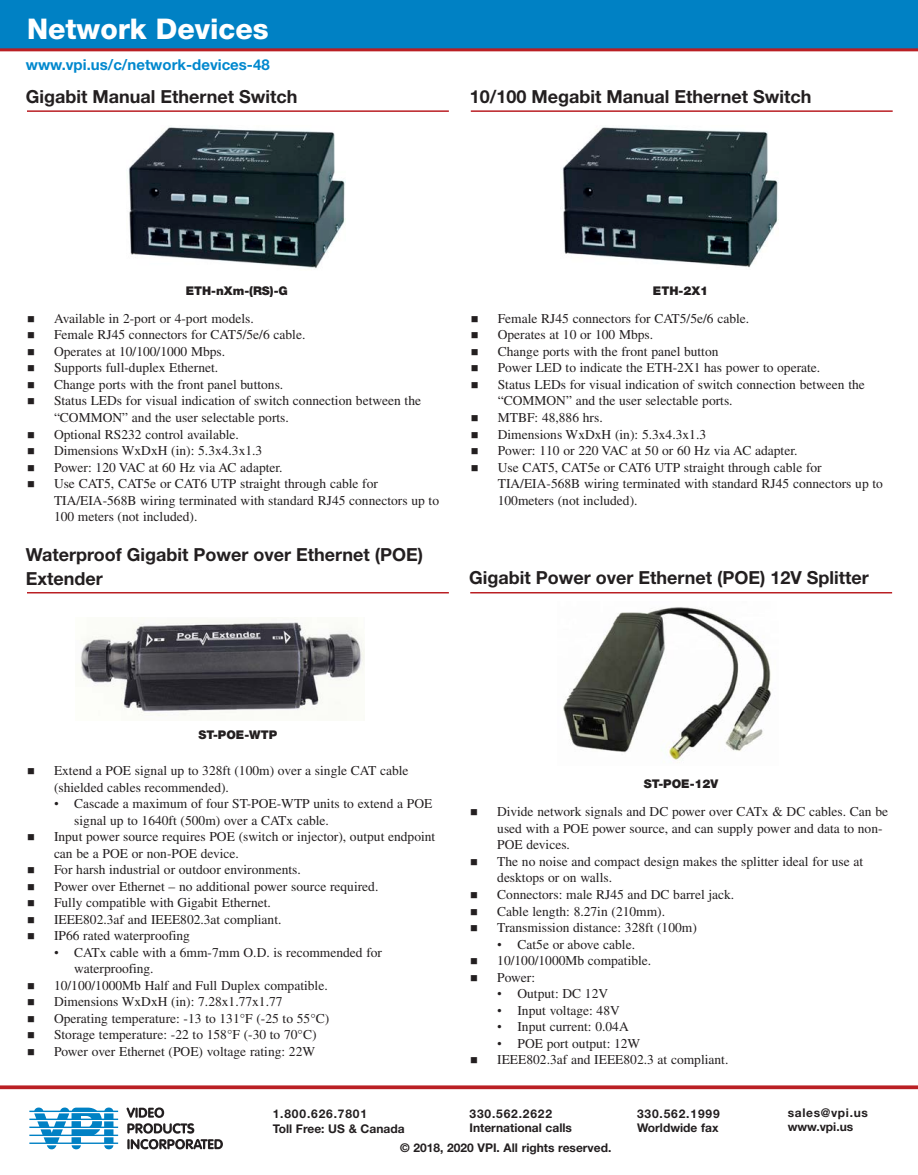
<style>
.page{position:relative;width:918px;height:1175px;background:#fff}
.page>*{position:absolute;margin:0;border:0;box-sizing:border-box;transform-origin:0 0}
.t1{font:800 28.5px "Helvetica Neue LT Std";color:#fff}
.t2{font:700 18px/24px "Helvetica Neue LT Std";color:#231f20}
.url{font:700 15px "Helvetica Neue LT Std";color:#0088ce}
._1st_Level_Bullet{font:13.5px/16.5px "Times LT Std";color:#231f20}
._2nd_Level_Bullet{font:13.5px/16.5px "Times LT Std";color:#231f20}
.t3{font:700 12px "Helvetica Neue LT Std";color:#231f20}
.Product_Sub_Header{font:900 12px "Helvetica Neue LT Std";color:#231f20}
.t4{font:700 12px "Helvetica Neue LT Std";letter-spacing:.07em;color:#231f20}
.t5{font:700 12px "Helvetica Neue LT Std";letter-spacing:.055em;color:#231f20}
.s1{font-family:"Times New Roman"}
</style>
<div class="page">
<svg style="left:127px;top:1107px;width:37px;height:10px"></svg>
<svg style="left:127px;top:1123px;width:96px;height:26px"></svg>
<svg style="left:29px;top:1107px;width:89px;height:42px"></svg>
<div style="left:0;top:0;width:918px;height:48px;background:#0081c4"></div>
<hr style="left:0;top:48px;width:918px;height:3px;background:#ba1f24">
<svg style="left:0;top:1085px;width:918px;height:4px;fill:#ba1f24"></svg>
<hr style="left:27px;top:110px;width:422px;height:2px;background:#ba1f24">
<hr style="left:27px;top:592px;width:422px;height:1px;background:#ba1f24">
<img style="left:128px;top:127px;width:218px;height:142px">
<hr style="left:471px;top:110px;width:422px;height:2px;background:#ba1f24">
<img style="left:562px;top:127px;width:217px;height:141px">
<img style="left:80px;top:618px;width:285px;height:98px">
<hr style="left:470px;top:592px;width:422px;height:1px;background:#ba1f24">
<img style="left:563px;top:607px;width:208px;height:153px">
<p class="t1" style="left:27px;top:12px;width:243px">Network Devices</p>
<p class="url" style="left:26px;top:56px;width:245px">www.vpi.us/c/network-devices-48</p>
<p class="t2" style="left:26px;top:85px;width:273px">Gigabit Manual Ethernet Switch</p>
<p class="t2" style="left:470px;top:85px;width:343px">10/100 Megabit Manual Ethernet Switch</p>
<p class="Product_Sub_Header" style="left:186px;top:284px;width:104px">ETH-nXm-(RS)-G</p>
<p class="_1st_Level_Bullet" style="left:54px;top:310px;width:201px">Available in 2-port or 4-port models.</p>
<p class="_1st_Level_Bullet" style="left:54px;top:326px;width:253px">Female RJ45 connectors for CAT5/5e/6 cable.</p>
<p class="_1st_Level_Bullet" style="left:54px;top:343px;width:173px">Operates at 10/100/1000 Mbps.</p>
<p class="_1st_Level_Bullet" style="left:54px;top:359px;width:166px">Supports full-duplex Ethernet.</p>
<p class="_1st_Level_Bullet" style="left:54px;top:376px;width:231px">Change ports with the front panel buttons.</p>
<p class="_1st_Level_Bullet" style="left:54px;top:392px;width:369px">Status LEDs for visual indication of switch connection between the “COMMON” and the user selectable ports.</p>
<p class="_1st_Level_Bullet" style="left:54px;top:425px;width:186px">Optional RS232 control available.</p>
<p class="_1st_Level_Bullet" style="left:54px;top:442px;width:210px">Dimensions WxDxH (in): 5.3x4.3x1.3</p>
<p class="_1st_Level_Bullet" style="left:54px;top:458px;width:230px">Power: 120 VAC at 60 Hz via AC adapter.</p>
<p class="_1st_Level_Bullet" style="left:54px;top:475px;width:387px">Use CAT5, CAT5e or CAT6 UTP straight through cable for<br>TIA/EIA-568B wiring terminated with standard RJ45 connectors up to<br>100 meters (not included).</p>
<p class="t2" style="left:26px;top:542px;width:399px">Waterproof Gigabit Power over Ethernet (POE)<br>Extender</p>
<p class="Product_Sub_Header" style="left:653px;top:284px;width:57px">ETH-2X1</p>
<p class="_1st_Level_Bullet" style="left:498px;top:310px;width:253px">Female RJ45 connectors for CAT5/5e/6 cable.</p>
<p class="_1st_Level_Bullet" style="left:498px;top:326px;width:157px">Operates at 10 or 100 Mbps.</p>
<p class="_1st_Level_Bullet" style="left:498px;top:343px;width:222px">Change ports with the front panel button</p>
<p class="_1st_Level_Bullet" style="left:498px;top:359px;width:324px">Power LED to indicate the ETH-2X1 has power to operate.</p>
<p class="_1st_Level_Bullet" style="left:498px;top:376px;width:369px">Status LEDs for visual indication of switch connection between the “COMMON” and the user selectable ports.</p>
<p class="_1st_Level_Bullet" style="left:498px;top:409px;width:106px">MTBF: 48,886 hrs.</p>
<p class="_1st_Level_Bullet" style="left:498px;top:425px;width:210px">Dimensions WxDxH (in): 5.3x4.3x1.3</p>
<p class="_1st_Level_Bullet" style="left:498px;top:442px;width:301px">Power: 110 or 220 VAC at 50 or 60 Hz via AC adapter.</p>
<p class="_1st_Level_Bullet" style="left:498px;top:458px;width:387px">Use CAT5, CAT5e or CAT6 UTP straight through cable for<br>TIA/EIA-568B wiring terminated with standard RJ45 connectors up to<br>100meters (not included).</p>
<p class="t2" style="left:469px;top:565px;width:401px">Gigabit Power over Ethernet (POE) 12V Splitter</p>
<p class="Product_Sub_Header" style="left:199px;top:727px;width:80px">ST-POE-WTP</p>
<p class="_1st_Level_Bullet" style="left:54px;top:762px;width:356px">Extend a POE signal up to 328ft (100m) over a single CAT cable (shielded cables recommended).</p>
<p class="_2nd_Level_Bullet" style="left:74px;top:795px;width:360px;text-indent:-20px"><span class="s1">•</span> Cascade a maximum of four ST-POE-WTP units to extend a POE signal up to 1640ft (500m) over a CATx cable.</p>
<p class="_1st_Level_Bullet" style="left:54px;top:828px;width:383px">Input power source requires POE (switch or injector), output endpoint can be a POE or non-POE device.</p>
<p class="_1st_Level_Bullet" style="left:54px;top:861px;width:248px">For harsh industrial or outdoor environments.</p>
<p class="_1st_Level_Bullet" style="left:54px;top:877px;width:326px">Power over Ethernet – no additional power source required.</p>
<p class="_1st_Level_Bullet" style="left:54px;top:894px;width:218px">Fully compatible with Gigabit Ethernet.</p>
<p class="_1st_Level_Bullet" style="left:54px;top:910px;width:229px">IEEE802.3af and IEEE802.3at compliant.</p>
<p class="_1st_Level_Bullet" style="left:54px;top:927px;width:137px">IP66 rated waterproofing</p>
<p class="_2nd_Level_Bullet" style="left:74px;top:943px;width:309px;text-indent:-20px"><span class="s1">•</span> CATx cable with a 6mm-7mm O.D. is recommended for waterproofing.</p>
<p class="_1st_Level_Bullet" style="left:54px;top:976px;width:275px">10/100/1000Mb Half and Full Duplex compatible.</p>
<p class="_1st_Level_Bullet" style="left:54px;top:993px;width:230px">Dimensions WxDxH (in): 7.28x1.77x1.77</p>
<p class="_1st_Level_Bullet" style="left:54px;top:1009px;width:277px">Operating temperature: -13 to 131°F (-25 to 55°C)</p>
<p class="_1st_Level_Bullet" style="left:54px;top:1026px;width:264px">Storage temperature: -22 to 158°F (-30 to 70°C)</p>
<p class="_1st_Level_Bullet" style="left:54px;top:1042px;width:263px">Power over Ethernet (POE) voltage rating: 22W</p>
<p class="t4" style="left:273px;top:1106px;width:96px">1.800.626.7801</p>
<p class="t3" style="left:273px;top:1120px;width:133px">Toll Free: US &amp; Canada</p>
<p class="Product_Sub_Header" style="left:644px;top:777px;width:76px">ST-POE-12V</p>
<p class="_1st_Level_Bullet" style="left:497px;top:803px;width:392px">Divide network signals and DC power over CATx &amp; DC cables. Can be used with a POE power source, and can supply power and data to non-<br>POE devices.</p>
<p class="_1st_Level_Bullet" style="left:497px;top:853px;width:368px">The no noise and compact design makes the splitter ideal for use at desktops or on walls.</p>
<p class="_1st_Level_Bullet" style="left:497px;top:886px;width:239px">Connectors: male RJ45 and DC barrel jack.</p>
<p class="_1st_Level_Bullet" style="left:497px;top:902px;width:169px">Cable length: 8.27in (210mm).</p>
<p class="_1st_Level_Bullet" style="left:497px;top:919px;width:201px">Transmission distance: 328ft (100m)</p>
<p class="_2nd_Level_Bullet" style="left:497px;top:935px;width:139px"><span class="s1">•</span> Cat5e or above cable.</p>
<p class="_1st_Level_Bullet" style="left:497px;top:952px;width:156px">10/100/1000Mb compatible.</p>
<p class="_1st_Level_Bullet" style="left:497px;top:968px;width:39px">Power:</p>
<p class="_2nd_Level_Bullet" style="left:497px;top:985px;width:112px"><span class="s1">•</span> Output: DC 12V</p>
<p class="_2nd_Level_Bullet" style="left:497px;top:1001px;width:124px"><span class="s1">•</span> Input voltage: 48V</p>
<p class="_2nd_Level_Bullet" style="left:497px;top:1018px;width:133px"><span class="s1">•</span> Input current: 0.04A</p>
<p class="_2nd_Level_Bullet" style="left:497px;top:1034px;width:145px"><span class="s1">•</span> POE port output: 12W</p>
<p class="_1st_Level_Bullet" style="left:497px;top:1051px;width:233px">IEEE802.3af and IEEE802.3 at compliant.</p>
<p class="t4" style="left:470px;top:1106px;width:84px">330.562.2622</p>
<p class="t3" style="left:470px;top:1120px;width:104px">International calls</p>
<p class="t4" style="left:637px;top:1106px;width:84px">330.562.1999</p>
<p class="t3" style="left:637px;top:1120px;width:83px">Worldwide fax</p>
<p class="t5" style="left:788px;top:1105px;width:82px">sales@vpi.us</p>
<p class="t3" style="left:788px;top:1119px;width:67px">www.vpi.us</p>
<p class="t3" style="left:400px;top:1140px;width:213px">© 2018, 2020 VPI. All rights reserved.</p>
</div>
